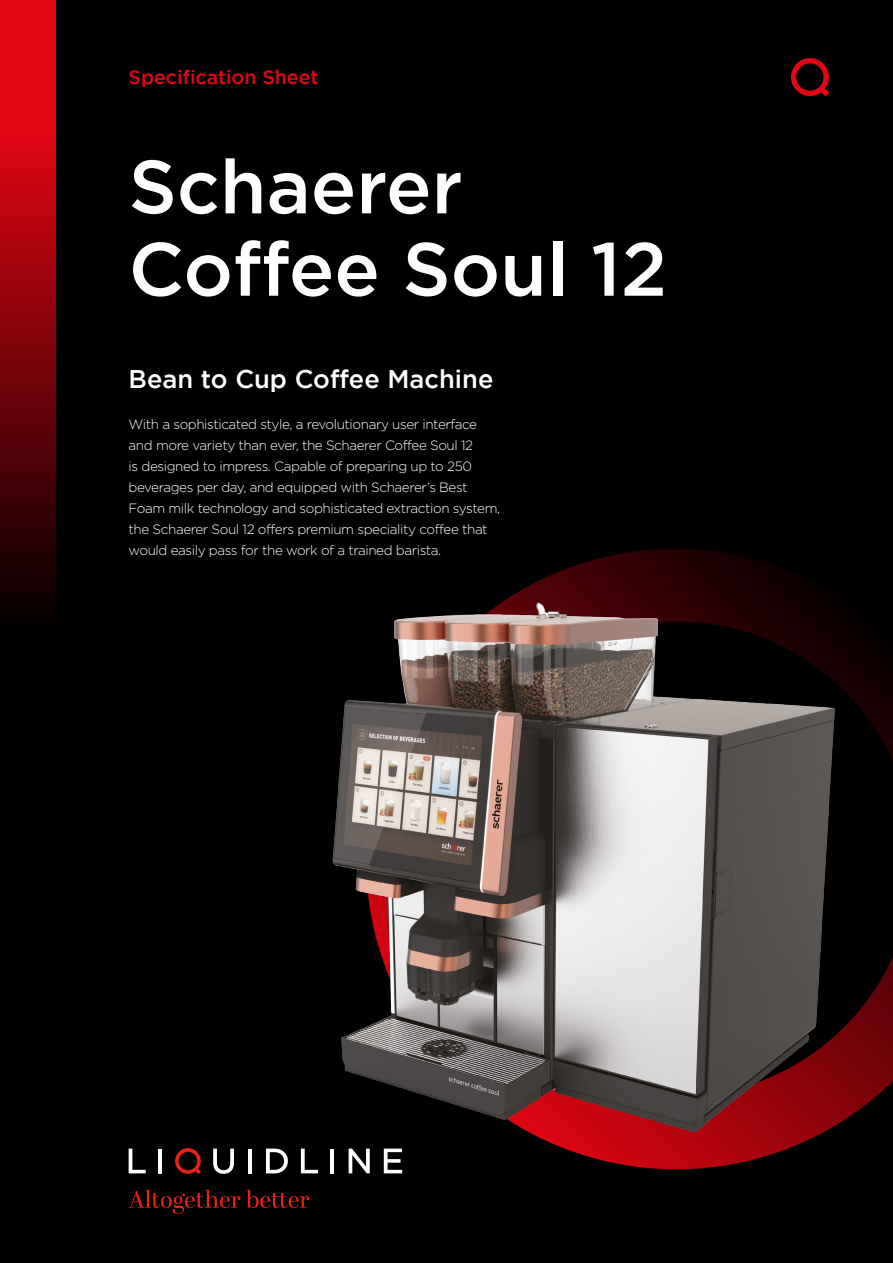
<style>
.page{position:relative;width:893px;height:1263px;background:#000}
.page>*{position:absolute;margin:0;border:0;box-sizing:border-box;transform-origin:0 0}
.t1{font:500 75.3px/82.3px "Gotham";color:#fff}
.t2{font:500 25.5px "Gotham";color:#fff}
.t3{font:500 19.5px "Gotham";color:#e30613}
.t4{font:300 13.5px/21px "Gotham";letter-spacing:-.03em;color:#fff}
</style>
<div class="page">
<svg style="left:791px;top:58px;width:38px;height:38px"></svg>
<svg style="left:273px;top:549px;width:503px;height:650px"></svg>
<img style="left:287px;top:566px;width:606px;height:615px">
<svg style="left:0;top:0;width:55px;height:609px;background:#8d030b"></svg>
<hr style="left:158px;top:1148px;width:4px;height:25px;background:#fff">
<svg style="left:213px;top:1148px;width:21px;height:26px"></svg>
<hr style="left:248px;top:1148px;width:4px;height:25px;background:#fff">
<svg style="left:266px;top:1148px;width:22px;height:25px"></svg>
<svg style="left:301px;top:1148px;width:17px;height:25px"></svg>
<hr style="left:331px;top:1148px;width:3px;height:25px;background:#fff">
<svg style="left:349px;top:1148px;width:21px;height:25px"></svg>
<svg style="left:129px;top:1148px;width:17px;height:25px"></svg>
<svg style="left:384px;top:1148px;width:18px;height:25px"></svg>
<svg style="left:175px;top:1148px;width:26px;height:26px"></svg>
<svg style="left:129px;top:1190px;width:180px;height:24px"></svg>
<h3 class="t3" style="left:129px;top:66px;width:191px">Specification Sheet</h3>
<h1 class="t1" style="left:129px;top:144px;width:540px">Schaerer<br>Coffee Soul 12</h1>
<h2 class="t2" style="left:129px;top:365px;width:366px">Bean to Cup Coffee Machine</h2>
<p class="t4" style="left:129px;top:413px;width:373px">With a sophisticated style, a revolutionary user interface and more variety than ever, the Schaerer Coffee Soul 12<br>is designed to impress. Capable of preparing up to 250 beverages per day, and equipped with Schaerer’s Best Foam milk technology and sophisticated extraction system, the Schaerer Soul 12 offers premium speciality coffee that would easily pass for the work of a trained barista.</p>
</div>
